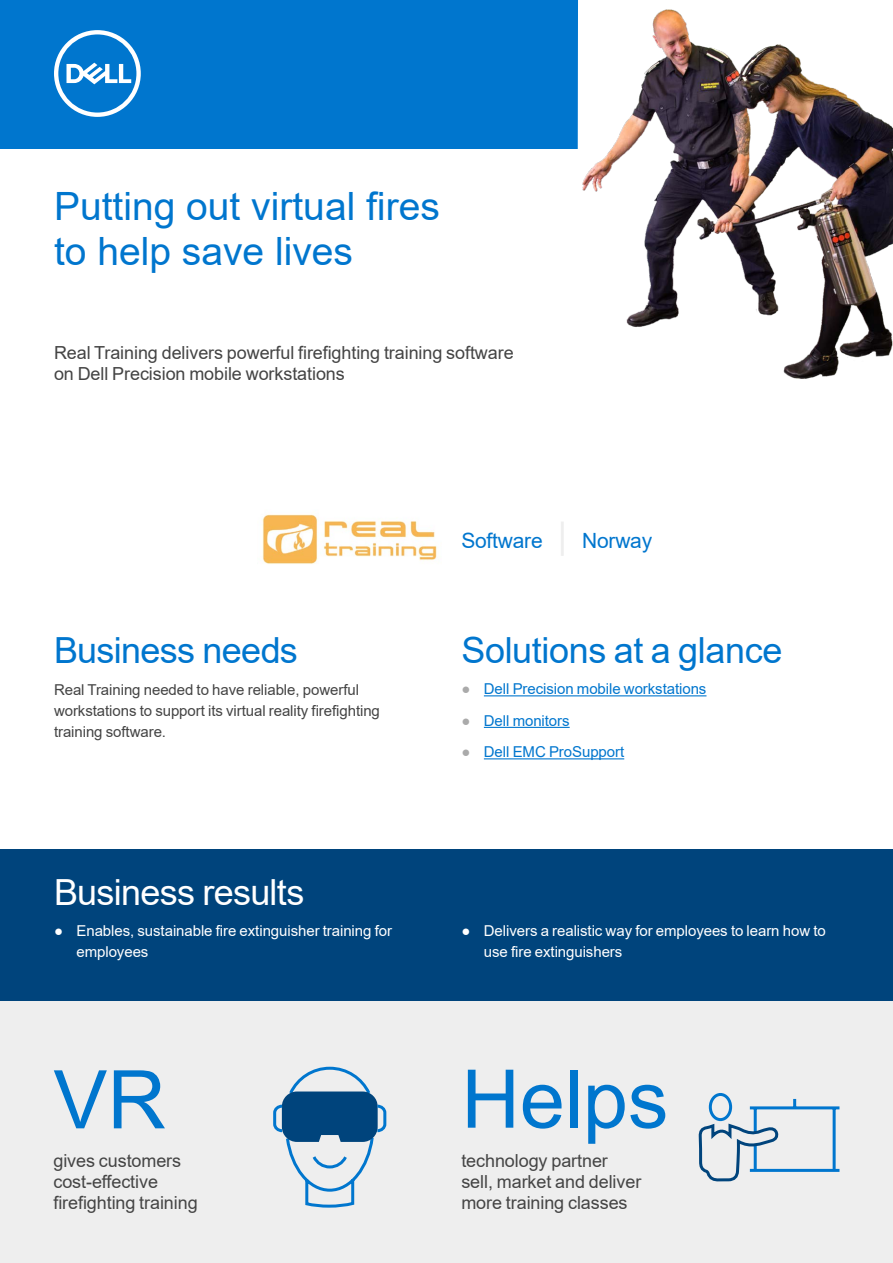
<style>
.page{position:relative;width:893px;height:1263px;background:#fff}
.page>*{position:absolute;margin:0;border:0;box-sizing:border-box;transform-origin:0 0}
.t1{font:81px "Arial";color:#0076ce}
.t2{font:39px/45px "Arial";color:#0076ce}
.t3{font:36px "Arial";letter-spacing:-.01em;color:#0076ce}
.t4{font:36px "Arial";letter-spacing:-.02em;color:#fff}
.t5{font:21px "Arial";letter-spacing:-.01em;color:#0076ce}
.t6{font:18px/21px "Arial";letter-spacing:-.005em;color:#444}
.t7{font:15px/21px "Arial";letter-spacing:-.005em;color:#fff}
.t8{font:15px/21px "Arial";letter-spacing:-.005em;color:#444}
.t9{font:15px "Arial";letter-spacing:-.005em;color:#0076ce}
.s1{font-size:36px;color:#eee}
.s2{color:#aaa}
</style>
<div class="page">
<div style="left:0;top:0;width:893px;height:148px;background:#0076ce"></div>
<div style="left:577px;top:0;width:316px;height:379px;background:#fff"></div>
<img style="left:582px;top:9px;width:311px;height:369px">
<hr style="left:484px;top:695px;width:222px;height:1px;background:#0076ce">
<hr style="left:484px;top:727px;width:86px;height:1px;background:#0076ce">
<hr style="left:484px;top:758px;width:140px;height:1px;background:#0076ce">
<div style="left:0;top:849px;width:893px;height:152px;background:#00447c"></div>
<div style="left:434px;top:1001px;width:459px;height:262px;background:#eee"></div>
<div style="left:0;top:1001px;width:446px;height:261px;background:#eee"></div>
<svg style="left:54px;top:30px;width:87px;height:87px"></svg>
<svg style="left:273px;top:1066px;width:114px;height:142px"></svg>
<div style="left:709px;top:1093px;width:23px;height:28px;border:3px solid #0076ce;border-radius:50%"></div>
<hr style="left:750px;top:1106px;width:89px;height:3px;background:#0076ce">
<hr style="left:750px;top:1169px;width:89px;height:3px;background:#0076ce">
<hr style="left:754px;top:1108px;width:3px;height:61px;background:#0076ce">
<hr style="left:833px;top:1108px;width:3px;height:61px;background:#0076ce">
<svg style="left:793px;top:1099px;width:3px;height:7px"></svg>
<svg style="left:698px;top:1121px;width:81px;height:61px"></svg>
<img style="left:262px;top:514px;width:175px;height:50px">
<h2 class="t2" style="left:54px;top:183px;width:387px">Putting out virtual fires to help save lives</h2>
<p class="t6" style="left:54px;top:342px;width:461px">Real Training delivers powerful firefighting training software on Dell Precision mobile workstations</p>
<p class="t5" style="left:461px;top:526px;width:192px">Software <span class="s1">|</span> Norway</p>
<h3 class="t3" style="left:54px;top:626px;width:245px">Business needs</h3>
<h3 class="t3" style="left:461px;top:626px;width:322px">Solutions at a glance</h3>
<p class="t9" style="left:461px;top:679px;width:247px"><span class="s2">●</span> Dell Precision mobile workstations</p>
<p class="t9" style="left:461px;top:710px;width:110px"><span class="s2">●</span> Dell monitors</p>
<p class="t9" style="left:461px;top:742px;width:164px"><span class="s2">●</span> Dell EMC ProSupport</p>
<p class="t8" style="left:54px;top:679px;width:327px">Real Training needed to have reliable, powerful workstations to support its virtual reality firefighting training software.</p>
<h3 class="t4" style="left:54px;top:867px;width:252px">Business results</h3>
<p class="t7" style="left:76px;top:920px;width:317px;text-indent:-22px">● Enables, sustainable fire extinguisher training for employees</p>
<p class="t7" style="left:484px;top:920px;width:343px;text-indent:-22px">● Delivers a realistic way for employees to learn how to use fire extinguishers</p>
<h1 class="t1" style="left:53px;top:1044px;width:114px">VR</h1>
<p class="t6" style="left:53px;top:1150px;width:146px">gives customers cost-effective firefighting training</p>
<h1 class="t1" style="left:461px;top:1043px;width:209px">Helps</h1>
<p class="t6" style="left:461px;top:1150px;width:181px">technology partner sell, market and deliver more training classes</p>
</div>
